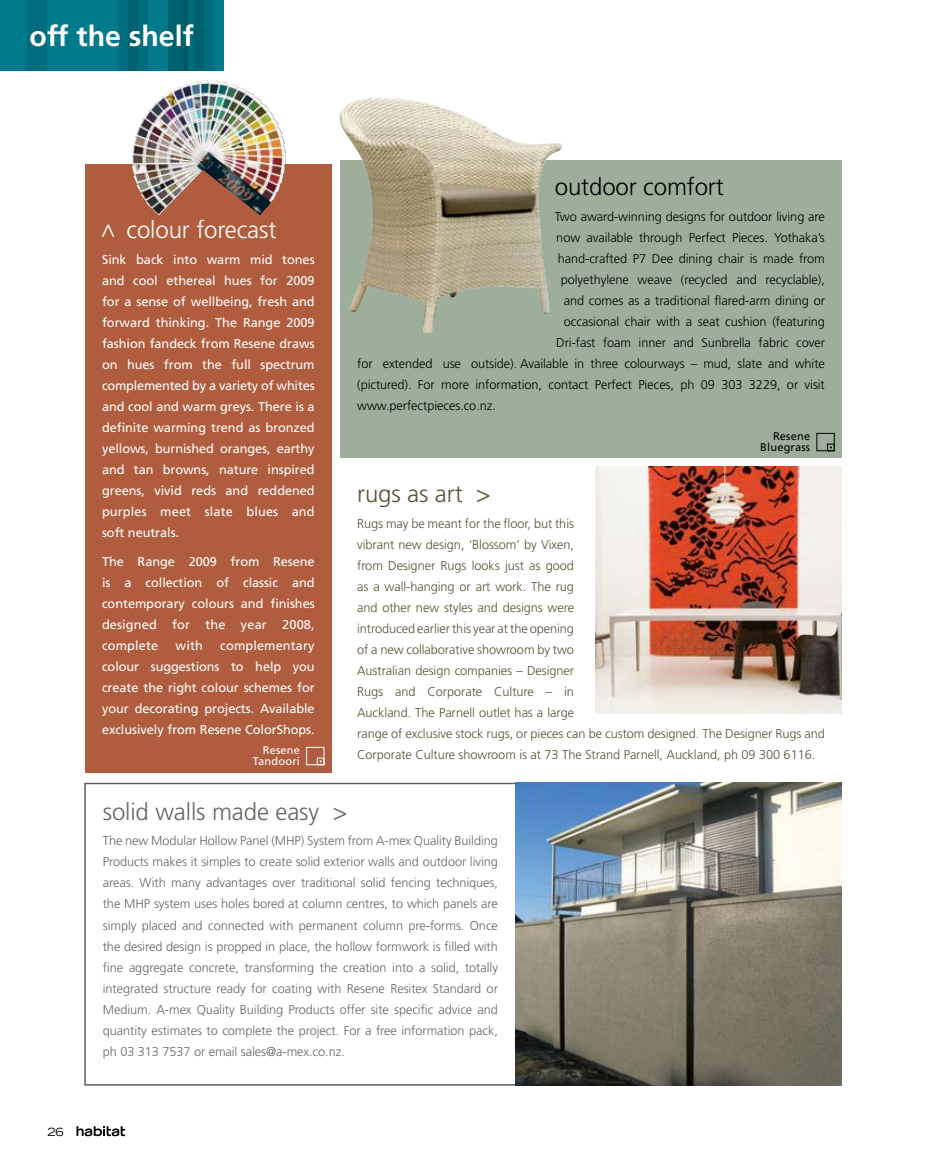
<style>
.page{position:relative;width:927px;height:1170px;background:#fff}
.page>*{position:absolute;margin:0;border:0;box-sizing:border-box;transform-origin:0 0}
.t1{font:700 28.5px "Frutiger";color:#fff}
.t2{font:300 24px "Frutiger";letter-spacing:-.005em;color:#636960}
.t3{font:300 24px "Frutiger";letter-spacing:-.005em;color:#000}
.t4{font:300 24px "Frutiger";letter-spacing:-.005em;color:#fff}
.t5{font:300 24px "Frutiger";letter-spacing:-.005em;color:#5b5034}
.t6{font:300 12.75px/21px "Frutiger";letter-spacing:-.005em;color:#636960;text-align:justify}
.t7{font:12.75px/21px "Frutiger";letter-spacing:-.005em;color:#fff;text-align:justify}
.t8{font:300 12.75px/21px "Frutiger";letter-spacing:-.005em;color:#5b5034}
.t9{font:300 12.75px "Frutiger";letter-spacing:-.005em;color:#000}
.t10{font:expanded 11.25px "Trade Gothic LH";color:#000}
.t11{font:11.1px/11.1px "Frutiger";letter-spacing:.015em;color:#000;text-align:right}
.t12{font:11.1px/11.1px "Frutiger";letter-spacing:.015em;color:#fff;text-align:right}
</style>
<div class="page">
<div style="left:340px;top:160px;width:502px;height:298px;background:#9daf9b"></div>
<img style="left:595px;top:466px;width:247px;height:247px">
<div style="left:85px;top:164px;width:247px;height:608px;background:#af5d3e"></div>
<img style="left:131px;top:80px;width:155px;height:135px">
<div style="left:84px;top:782px;width:432px;height:303px;border:2px solid #5b6066"></div>
<div style="left:306px;top:747px;width:18px;height:18px;border:1px solid #fff"></div>
<div style="left:317px;top:757px;width:7px;height:8px;border:1px solid #fff"></div>
<div style="left:817px;top:433px;width:17px;height:18px;border:1px solid #000"></div>
<div style="left:827px;top:444px;width:7px;height:7px;border:1px solid #000"></div>
<img style="left:339px;top:98px;width:223px;height:236px">
<img style="left:515px;top:782px;width:327px;height:303px">
<div style="left:0;top:0;width:223px;height:70px;background:#00798a"></div>
<div style="left:27px;top:0;width:20px;height:70px;background:#006d7c"></div>
<div style="left:169px;top:0;width:19px;height:70px;background:#00616e"></div>
<div style="left:118px;top:0;width:20px;height:70px;background:linear-gradient(to bottom,#006b79,#006b79)"></div>
<div style="left:129px;top:0;width:19px;height:70px;background:linear-gradient(to bottom,#006876,#006876)"></div>
<svg style="left:184px;top:0;width:10px;height:70px"></svg>
<div style="left:194px;top:0;width:20px;height:70px;background:#006775"></div>
<svg style="left:76px;top:1126px;width:49px;height:10px"></svg>
<h1 class="t1" style="left:30px;top:19px;width:166px">off the shelf</h1>
<h2 class="t4" style="left:126px;top:216px;width:151px">colour forecast</h2>
<p class="t7" style="left:102px;top:249px;width:214px">Sink back into warm mid tones and cool ethereal hues for 2009 for a sense of wellbeing, fresh and forward thinking. The Range 2009 fashion fandeck from Resene draws on hues from the full spectrum complemented by a variety of whites and cool and warm greys. There is a definite warming trend as bronzed yellows, burnished oranges, earthy and tan browns, nature inspired greens, vivid reds and reddened purples meet slate blues and soft neutrals.</p>
<p class="t7" style="left:102px;top:551px;width:214px">The Range 2009 from Resene is a collection of classic and contemporary colours and finishes designed for the year 2008, complete</p>
<p class="t7" style="left:102px;top:635px;width:214px;text-indent:118px">complementary colour suggestions to help you create the right colour schemes for your decorating projects. Available exclusively from Resene ColorShops.</p>
<p class="t7" style="left:176px;top:635px;width:29px">with</p>
<p class="t12" style="left:253px;top:744px;width:49px">Resene<br>Tandoori</p>
<h2 class="t3" style="left:555px;top:173px;width:171px">outdoor comfort</h2>
<p class="t9" style="left:555px;top:209px;width:272px">Two award-winning designs for outdoor living are</p>
<p class="t9" style="left:556px;top:230px;width:270px">now available through Perfect Pieces. Yothaka’s</p>
<p class="t9" style="left:558px;top:251px;width:269px">hand-crafted P7 Dee dining chair is made from</p>
<p class="t9" style="left:561px;top:272px;width:266px">polyethylene weave (recycled and recyclable),</p>
<p class="t9" style="left:564px;top:293px;width:263px">and comes as a traditional flared-arm dining or</p>
<p class="t9" style="left:564px;top:314px;width:263px">occasional chair with a seat cushion (featuring</p>
<p class="t9" style="left:556px;top:335px;width:270px">Dri-fast foam inner and Sunbrella fabric cover</p>
<p class="t9" style="left:357px;top:356px;width:469px">for extended use outside). Available in three colourways – mud, slate and white</p>
<p class="t9" style="left:357px;top:377px;width:469px">(pictured). For more information, contact Perfect Pieces, ph 09 303 3229, or visit</p>
<p class="t9" style="left:357px;top:398px;width:140px">www.perfectpieces.co.nz.</p>
<p class="t11" style="left:760px;top:430px;width:52px">Resene<br>Bluegrass</p>
<h2 class="t5" style="left:357px;top:480px;width:135px">rugs as art &gt;</h2>
<p class="t8" style="left:357px;top:513px;width:469px">Rugs may be meant for the floor, but this<br>vibrant new design, ‘Blossom’ by Vixen,<br>from Designer Rugs looks just as good<br>as a wall-hanging or art work. The rug<br>and other new styles and designs were<br>introduced earlier this year at the opening<br>of a new collaborative showroom by two<br>Australian design companies – Designer<br>Rugs and Corporate Culture – in<br>Auckland. The Parnell outlet has a large<br>range of exclusive stock rugs, or pieces can be custom designed. The Designer Rugs and Corporate Culture showroom is at 73 The Strand Parnell, Auckland, ph 09 300 6116.</p>
<p class="t10" style="left:48px;top:1124px;width:18px">26</p>
<h2 class="t2" style="left:103px;top:798px;width:246px">solid walls made easy &gt;</h2>
<p class="t6" style="left:103px;top:830px;width:397px">The new Modular Hollow Panel (MHP) System from A-mex Quality Building Products makes it simples to create solid exterior walls and outdoor living areas. With many advantages over traditional solid fencing techniques, the MHP system uses holes bored at column centres, to which panels are simply placed and connected with permanent column pre-forms. Once the desired design is propped in place, the hollow formwork is filled with fine aggregate concrete, transforming the creation into a solid, totally integrated structure ready for coating with Resene Resitex Standard or Medium. A-mex Quality Building Products offer site specific advice and quantity estimates to complete the project. For a free information pack, ph 03 313 7537 or email sales@a-mex.co.nz.</p>
</div>
